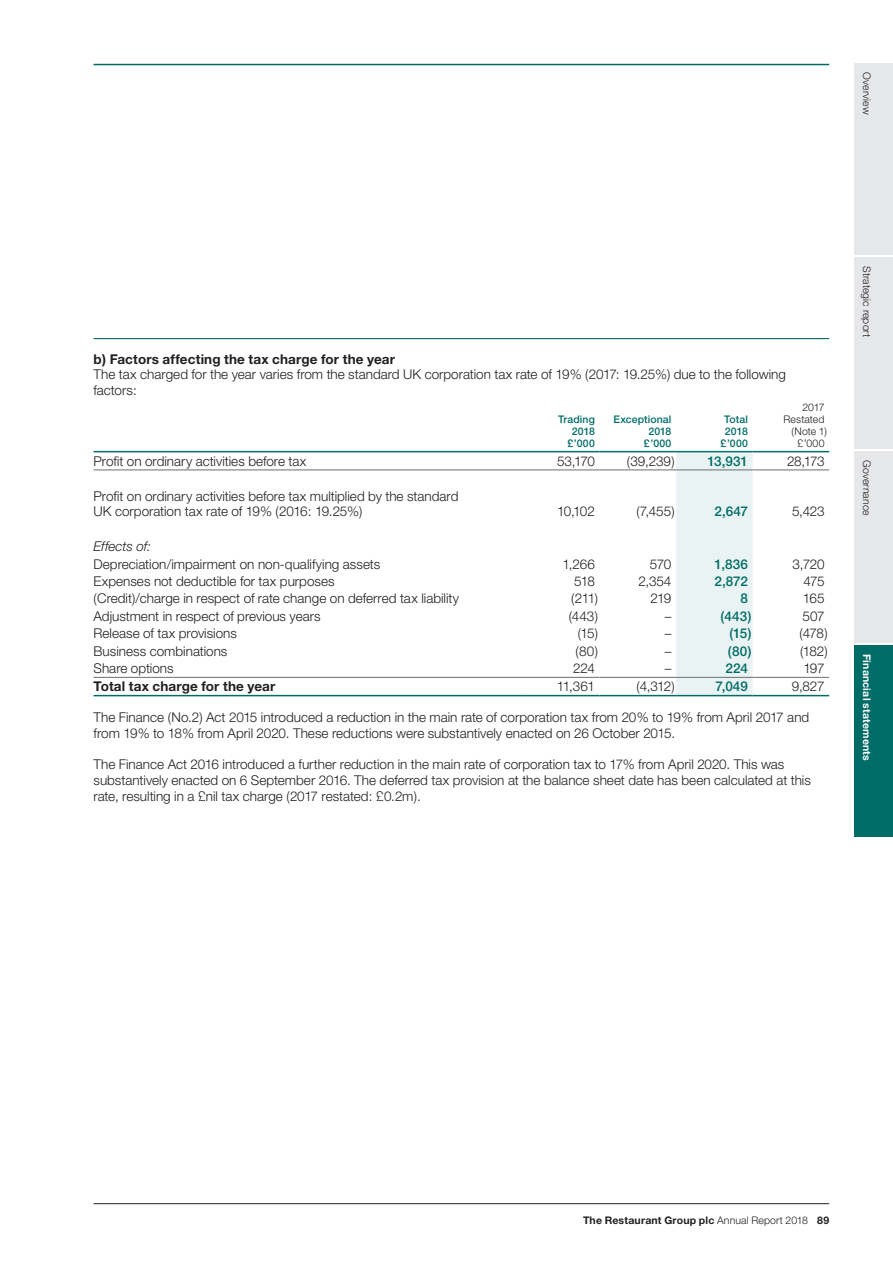
<style>
.page{position:relative;width:893px;height:1263px;background:#fff}
.page>*{position:absolute;margin:0;border:0;box-sizing:border-box;transform-origin:0 0}
.Body_text{font:300 13.5px/15.8px "Helvetica Neue";color:#231f20}
.Figstxt_RL{font:300 13.5px/15px "Helvetica Neue";color:#231f20}
.Figstxt{font:300 13.5px "Helvetica Neue";letter-spacing:-.035em;color:#231f20}
.Figstxt-2{font:500 13.5px "Helvetica Neue";color:#006c67}
.Body_text-2{font:700 13.5px "Helvetica Neue";letter-spacing:.01em;color:#231f20}
.Figstxt_RL-2{font:700 13.5px "Helvetica Neue";letter-spacing:.01em;color:#231f20}
.Figstxt_RL-3{font:italic 300 13.5px "Helvetica Neue";letter-spacing:-.005em;color:#231f20}
.Figshd{font:300 10.5px "Helvetica Neue";letter-spacing:.01em;color:#231f20}
.Figshd-2{font:500 10.5px "Helvetica Neue";letter-spacing:.01em;color:#006c67}
.t1{font:700 10.5px "Helvetica Neue";letter-spacing:.02em;color:#231f20}
.t2{font:700 10.5px "Helvetica Neue";letter-spacing:.015em;color:#fff}
.s1{font-weight:300}
</style>
<div class="page">
<div style="left:855px;top:64px;width:38px;height:191px;background:#e6e7e9"></div>
<div style="left:855px;top:258px;width:38px;height:191px;background:#e6e7e9"></div>
<div style="left:855px;top:452px;width:38px;height:191px;background:#e6e7e9"></div>
<div style="left:855px;top:645px;width:38px;height:192px;background:#006c67"></div>
<hr style="left:94px;top:64px;width:735px;height:1px;background:#006c67">
<hr style="left:94px;top:338px;width:735px;height:1px;background:#006c67">
<hr style="left:94px;top:1203px;width:735px;height:1px;background:#231f20">
<div style="left:676px;top:452px;width:77px;height:243px;background:#eaf3f3"></div>
<hr style="left:94px;top:677px;width:429px;height:1px;background:#6c6d70">
<hr style="left:523px;top:677px;width:77px;height:1px;background:#6c6d70">
<hr style="left:600px;top:677px;width:76px;height:1px;background:#6c6d70">
<hr style="left:676px;top:677px;width:77px;height:1px;background:#6c6d70">
<hr style="left:753px;top:677px;width:76px;height:1px;background:#6c6d70">
<hr style="left:94px;top:695px;width:429px;height:1px;background:#006c67">
<hr style="left:523px;top:695px;width:77px;height:1px;background:#006c67">
<hr style="left:600px;top:695px;width:76px;height:1px;background:#006c67">
<hr style="left:676px;top:695px;width:77px;height:1px;background:#006c67">
<hr style="left:753px;top:695px;width:76px;height:1px;background:#006c67">
<hr style="left:94px;top:451px;width:429px;height:1px;background:#006c67">
<hr style="left:523px;top:451px;width:77px;height:1px;background:#006c67">
<hr style="left:600px;top:451px;width:76px;height:1px;background:#006c67">
<hr style="left:676px;top:451px;width:77px;height:1px;background:#006c67">
<hr style="left:753px;top:451px;width:76px;height:1px;background:#006c67">
<hr style="left:94px;top:470px;width:429px;height:1px;background:#6c6d70">
<hr style="left:523px;top:470px;width:77px;height:1px;background:#6c6d70">
<hr style="left:600px;top:470px;width:76px;height:1px;background:#6c6d70">
<hr style="left:676px;top:470px;width:77px;height:1px;background:#6c6d70">
<hr style="left:753px;top:470px;width:76px;height:1px;background:#6c6d70">
<p class="Figshd" style="left:873px;top:72px;width:44px;rotate:90deg">Overview</p>
<p class="Body_text-2" style="left:94px;top:350px;width:303px">b) Factors affecting the tax charge for the year</p>
<p class="Body_text" style="left:94px;top:366px;width:694px">The tax charged for the year varies from the standard UK corporation tax rate of 19% (2017: 19.25%) due to the following factors:</p>
<p class="Figshd-2" style="left:558px;top:413px;width:38px">Trading</p>
<p class="Figshd-2" style="left:572px;top:425px;width:25px">2018</p>
<p class="Figshd-2" style="left:567px;top:437px;width:29px">£’000</p>
<p class="Figshd" style="left:802px;top:401px;width:24px">2017</p>
<p class="Figshd" style="left:783px;top:413px;width:43px">Restated</p>
<p class="Figshd" style="left:791px;top:425px;width:37px">(Note 1)</p>
<p class="Figshd" style="left:797px;top:437px;width:29px">£’000</p>
<p class="Figshd-2" style="left:613px;top:413px;width:60px">Exceptional</p>
<p class="Figshd-2" style="left:648px;top:425px;width:25px">2018</p>
<p class="Figshd-2" style="left:644px;top:437px;width:29px">£’000</p>
<p class="Figshd-2" style="left:724px;top:413px;width:25px">Total</p>
<p class="Figshd-2" style="left:725px;top:425px;width:25px">2018</p>
<p class="Figshd-2" style="left:720px;top:437px;width:29px">£’000</p>
<p class="Figstxt_RL" style="left:94px;top:453px;width:214px">Profit on ordinary activities before tax</p>
<p class="Figstxt" style="left:557px;top:453px;width:39px">53,170</p>
<p class="Figstxt" style="left:627px;top:453px;width:49px">(39,239)</p>
<p class="Figstxt-2" style="left:707px;top:453px;width:42px">13,931</p>
<p class="Figstxt" style="left:787px;top:453px;width:39px">28,173</p>
<p class="Figstxt_RL" style="left:94px;top:489px;width:366px">Profit on ordinary activities before tax multiplied by the standard<br>UK corporation tax rate of 19% (2016: 19.25%)</p>
<p class="Figstxt" style="left:557px;top:503px;width:39px">10,102</p>
<p class="Figstxt" style="left:636px;top:503px;width:40px">(7,455)</p>
<p class="Figstxt-2" style="left:714px;top:503px;width:35px">2,647</p>
<p class="Figstxt" style="left:792px;top:503px;width:34px">5,423</p>
<p class="Figstxt_RL-3" style="left:94px;top:538px;width:59px">Effects of:</p>
<p class="Figstxt_RL" style="left:94px;top:556px;width:288px">Depreciation/impairment on non-qualifying assets</p>
<p class="Figstxt" style="left:562px;top:555px;width:34px">1,266</p>
<p class="Figstxt" style="left:650px;top:555px;width:23px">570</p>
<p class="Figstxt-2" style="left:715px;top:556px;width:35px">1,836</p>
<p class="Figstxt" style="left:792px;top:555px;width:34px">3,720</p>
<p class="Figstxt_RL" style="left:94px;top:573px;width:243px">Expenses not deductible for tax purposes</p>
<p class="Figstxt" style="left:574px;top:573px;width:22px">518</p>
<p class="Figstxt" style="left:638px;top:573px;width:34px">2,354</p>
<p class="Figstxt-2" style="left:714px;top:573px;width:35px">2,872</p>
<p class="Figstxt" style="left:803px;top:573px;width:23px">475</p>
<p class="Figstxt_RL" style="left:94px;top:591px;width:367px">(Credit)/charge in respect of rate change on deferred tax liability</p>
<p class="Figstxt" style="left:571px;top:590px;width:28px">(211)</p>
<p class="Figstxt" style="left:650px;top:590px;width:23px">219</p>
<p class="Figstxt-2" style="left:740px;top:591px;width:9px">8</p>
<p class="Figstxt" style="left:803px;top:590px;width:23px">165</p>
<p class="Figstxt_RL" style="left:94px;top:608px;width:229px">Adjustment in respect of previous years</p>
<p class="Figstxt" style="left:569px;top:608px;width:31px">(443)</p>
<p class="Figstxt" style="left:665px;top:608px;width:8px">–</p>
<p class="Figstxt-2" style="left:721px;top:608px;width:33px">(443)</p>
<p class="Figstxt" style="left:803px;top:608px;width:23px">507</p>
<p class="Figstxt_RL" style="left:94px;top:626px;width:145px">Release of tax provisions</p>
<p class="Figstxt" style="left:578px;top:625px;width:22px">(15)</p>
<p class="Figstxt" style="left:665px;top:625px;width:8px">–</p>
<p class="Figstxt-2" style="left:729px;top:625px;width:24px">(15)</p>
<p class="Figstxt" style="left:800px;top:625px;width:30px">(478)</p>
<p class="Figstxt_RL" style="left:94px;top:643px;width:135px">Business combinations</p>
<p class="Figstxt" style="left:576px;top:643px;width:24px">(80)</p>
<p class="Figstxt" style="left:665px;top:643px;width:8px">–</p>
<p class="Figstxt-2" style="left:728px;top:643px;width:25px">(80)</p>
<p class="Figstxt" style="left:800px;top:643px;width:29px">(182)</p>
<p class="Figstxt_RL" style="left:94px;top:660px;width:82px">Share options</p>
<p class="Figstxt" style="left:573px;top:660px;width:23px">224</p>
<p class="Figstxt" style="left:665px;top:660px;width:8px">–</p>
<p class="Figstxt-2" style="left:726px;top:660px;width:24px">224</p>
<p class="Figstxt" style="left:803px;top:660px;width:23px">197</p>
<p class="Figstxt_RL-2" style="left:94px;top:678px;width:183px">Total tax charge for the year</p>
<p class="Figstxt" style="left:557px;top:678px;width:39px">11,361</p>
<p class="Figstxt" style="left:636px;top:678px;width:40px">(4,312)</p>
<p class="Figstxt-2" style="left:716px;top:678px;width:34px">7,049</p>
<p class="Figstxt" style="left:792px;top:678px;width:34px">9,827</p>
<p class="Body_text" style="left:94px;top:709px;width:717px">The Finance (No.2) Act 2015 introduced a reduction in the main rate of corporation tax from 20% to 19% from April 2017 and from 19% to 18% from April 2020. These reductions were substantively enacted on 26 October 2015.</p>
<p class="Body_text" style="left:94px;top:756px;width:719px">The Finance Act 2016 introduced a further reduction in the main rate of corporation tax to 17% from April 2020. This was substantively enacted on 6 September 2016. The deferred tax provision at the balance sheet date has been calculated at this rate, resulting in a £nil tax charge (2017 restated: £0.2m).</p>
<p class="Figshd" style="left:873px;top:266px;width:73px;rotate:90deg">Strategic report</p>
<p class="Figshd" style="left:873px;top:460px;width:57px;rotate:90deg">Governance</p>
<p class="t2" style="left:873px;top:654px;width:108px;rotate:90deg">Financial statements</p>
<p class="t1" style="left:583px;top:1214px;width:248px">The Restaurant Group plc <span class="s1">Annual Report 2018</span> 89</p>
</div>
